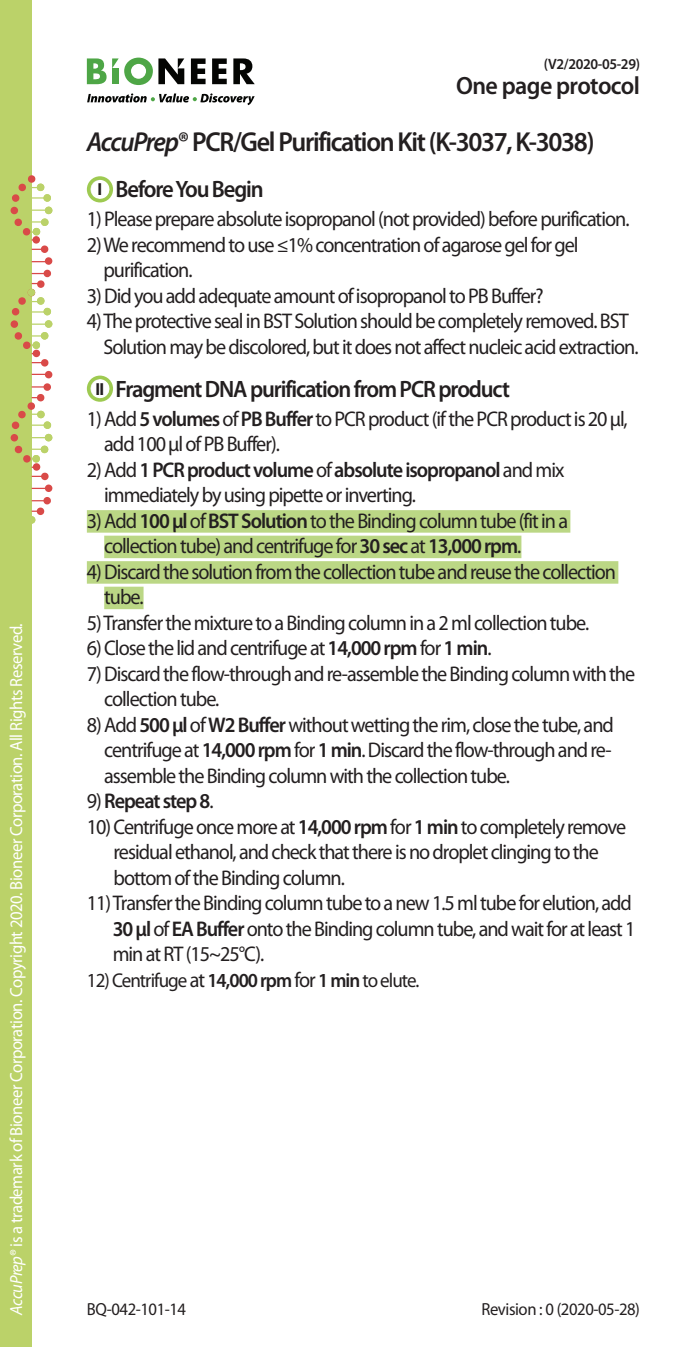
<style>
.page{position:relative;width:695px;height:1347px;background:#fff}
.page>*{position:absolute;margin:0;border:0;box-sizing:border-box;transform-origin:0 0}
.t1{font:600 27.5px "Myriad Pro";letter-spacing:-.05em;color:#231f20;scale:.95 1}
.t2{font:600 25px "Myriad Pro";letter-spacing:-.025em;color:#231f20;scale:.96 1}
.t3{font:600 23.75px "Myriad Pro";letter-spacing:-.05em;color:#231f20;scale:.95 1}
._2{font:21.25px/25.5px "Myriad Pro";letter-spacing:-.05em;color:#231f20;scale:.95 1}
._1{font:21.25px/25.5px "Myriad Pro";letter-spacing:-.05em;color:#231f20;scale:.95 1}
._2-2{font:600 21.25px "Myriad Pro";letter-spacing:-.05em;color:#231f20;scale:.95 1}
._2-3{font:20px "Myriad Pro";letter-spacing:-.05em;color:#231f20;scale:.95 1}
.t4{font:17.5px "Myriad Pro";letter-spacing:-.025em;color:#fff;scale:.95 1}
.t5{font:17.5px "Myriad Pro";letter-spacing:-.025em;color:#231f20;scale:.95 1}
.t6{font:700 17.5px "Myriad Pro";color:#231f20;scale:.95 1}
.t7{font:600 15px "Myriad Pro";letter-spacing:-.025em;color:#231f20;scale:.96 1}
.s1{font-style:italic}
.s2{font-weight:600}
.s3{font-weight:400}
.s4{font-size:21.25px}
</style>
<div class="page">
<svg style="left:87px;top:58px;width:19px;height:26px"></svg>
<svg style="left:191px;top:58px;width:14px;height:26px"></svg>
<svg style="left:212px;top:58px;width:15px;height:26px"></svg>
<svg style="left:233px;top:58px;width:22px;height:26px"></svg>
<svg style="left:112px;top:58px;width:72px;height:27px"></svg>
<svg style="left:87px;top:93px;width:167px;height:12px"></svg>
<div style="left:0;top:0;width:32px;height:1346px;background:#bbd269"></div>
<svg style="left:10px;top:175px;width:43px;height:348px"></svg>
<div style="left:87px;top:510px;width:483px;height:22px;background:#bbd785"></div>
<div style="left:104px;top:535px;width:417px;height:23px;background:#bbd785"></div>
<div style="left:87px;top:561px;width:531px;height:22px;background:#bbd785"></div>
<div style="left:104px;top:586px;width:39px;height:23px;background:#bbd785"></div>
<div style="left:87px;top:176px;width:26px;height:26px;background:#9eca51;border-radius:50%"></div>
<svg style="left:89px;top:179px;width:22px;height:21px"></svg>
<svg style="left:87px;top:375px;width:26px;height:27px"></svg>
<svg style="left:89px;top:378px;width:22px;height:21px"></svg>
<p class="t4" style="left:5px;top:1314px;width:729px;rotate:-90deg"><span class="s1">AccuPrep</span>® is a trademark of Bioneer Corporation. Copyright 2020. Bioneer Corporation. All Rights Reserved.</p>
<p class="t7" style="left:543px;top:54px;width:102px">(V2/2020-05-29)</p>
<p class="t2" style="left:456px;top:70px;width:193px">One page protocol</p>
<p class="t1" style="left:87px;top:124px;width:536px"><span class="s1">AccuPrep</span>® PCR/Gel Purification Kit (K-3037, K-3038)</p>
<p class="t6" style="left:98px;top:178px;width:6px">I</p>
<p class="t3" style="left:116px;top:174px;width:157px">Before You Begin</p>
<p class="_1" style="left:87px;top:206px;width:572px">1) Please prepare absolute isopropanol (not provided) before purification.</p>
<p class="_1" style="left:103px;top:232px;width:501px;text-indent:-17px">2) We recommend to use ≤1% concentration of agarose gel for gel purification.</p>
<p class="_1" style="left:87px;top:283px;width:482px">3) Did you add adequate amount of isopropanol to PB Buffer?</p>
<p class="_1" style="left:103px;top:308px;width:564px;text-indent:-17px">4) The protective seal in BST Solution should be completely removed. BST<br>Solution may be discolored, but it does not affect nucleic acid extraction.</p>
<p class="t6" style="left:96px;top:377px;width:11px">II</p>
<p class="t3" style="left:116px;top:373px;width:416px">Fragment DNA purification from PCR product</p>
<p class="_2" style="left:104px;top:405px;width:552px;text-indent:-17px">1) Add <span class="s2">5 volumes</span> of <span class="s2">PB Buffer</span> to PCR product (if the PCR product is 20 μl, add 100 μl of PB Buffer).</p>
<p class="_2" style="left:104px;top:456px;width:486px;text-indent:-17px">2) Add <span class="s2">1 PCR product volume</span> of <span class="s2">absolute isopropanol</span> and mix immediately by using pipette or inverting.</p>
<p class="_2" style="left:104px;top:507px;width:489px;text-indent:-17px">3) Add <span class="s2">100 μl</span> of <span class="s2">BST Solution</span> to the Binding column tube (fit in a collection tube) and centrifuge for <span class="s2">30 sec</span> at <span class="s2">13,000 rpm</span>.</p>
<p class="_2" style="left:104px;top:558px;width:540px;text-indent:-17px">4) Discard the solution from the collection tube and reuse the collection tube.</p>
<p class="_2" style="left:87px;top:609px;width:530px">5) Transfer the mixture to a Binding column in a 2 ml collection tube.</p>
<p class="_2" style="left:87px;top:635px;width:427px">6) Close the lid and centrifuge at <span class="s2">14,000 rpm</span> for <span class="s2">1 min</span>.</p>
<p class="_2" style="left:104px;top:660px;width:560px;text-indent:-17px">7) Discard the flow-through and re-assemble the Binding column with the collection tube.</p>
<p class="_2" style="left:104px;top:711px;width:538px;text-align:justify;text-indent:-17px">8) Add <span class="s2">500 μl</span> of <span class="s2">W2 Buffer</span> without wetting the rim, close the tube, and centrifuge at <span class="s2">14,000 rpm</span> for <span class="s2">1 min</span>. Discard the flow-through and re&shy;assemble the Binding column with the collection tube.</p>
<p class="_2-2" style="left:87px;top:787px;width:135px"><span class="s3">9)</span> Repeat step 8<span class="s3">.</span></p>
<p class="_2" style="left:114px;top:813px;width:541px;text-indent:-27px">10) Centrifuge once more at <span class="s2">14,000 rpm</span> for <span class="s2">1 min</span> to completely remove residual ethanol, and check that there is no droplet clinging to the bottom of the Binding column.</p>
<p class="_2" style="left:113px;top:890px;width:551px;text-indent:-26px">11) Transfer the Binding column tube to a new 1.5 ml tube for elution, add<br><span class="s2">30 μl</span> of <span class="s2">EA Buffer</span> onto the Binding column tube, and wait for at least 1 min at RT (15~25°C).</p>
<p class="_2-3" style="left:87px;top:967px;width:351px">12) Centrifuge <span class="s4">at</span> <span class="s2">14,000 rpm</span> <span class="s4">for</span> <span class="s2">1 min</span> to elute.</p>
<p class="t5" style="left:87px;top:1297px;width:106px">BQ-042-101-14</p>
<p class="t5" style="left:481px;top:1297px;width:168px">Revision : 0 (2020-05-28)</p>
</div>
